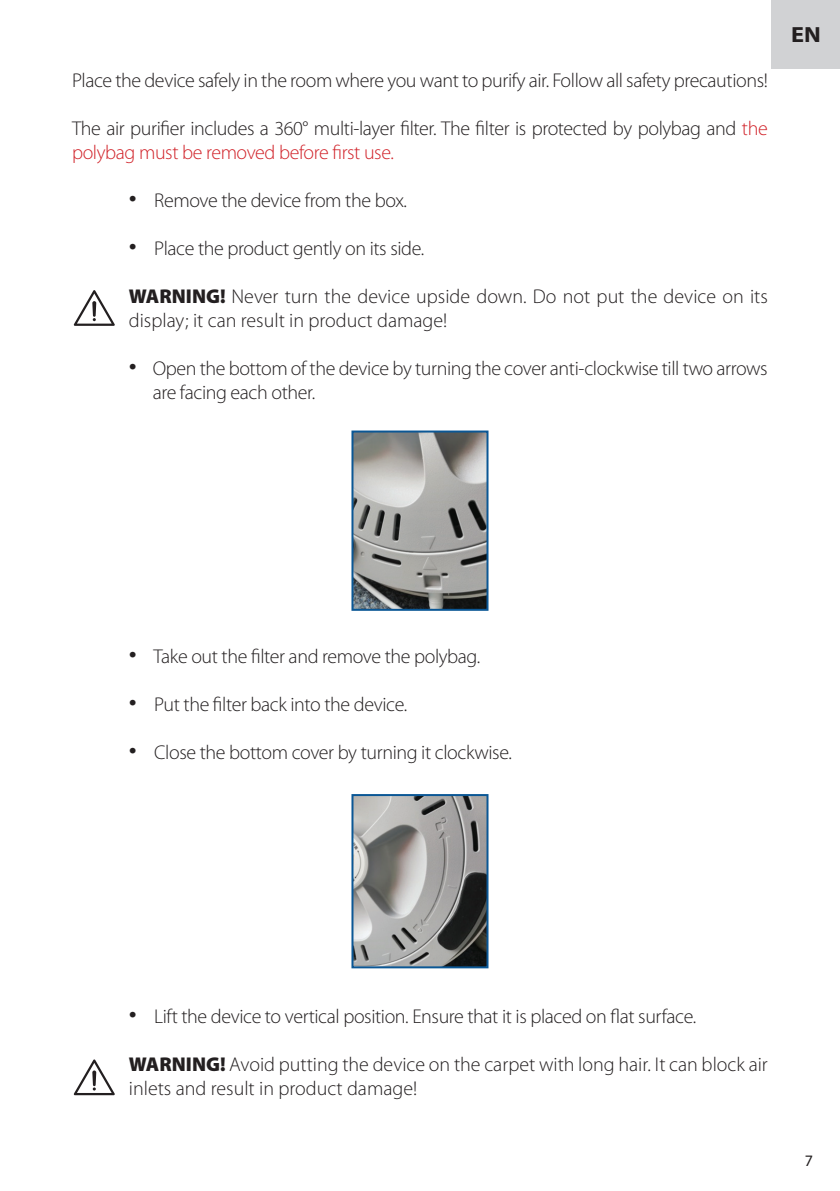
<style>
.page{position:relative;width:840px;height:1191px;background:#fff}
.page>*{position:absolute;margin:0;border:0;box-sizing:border-box;transform-origin:0 0}
.t1{font:700 22px "Myriad Pro";color:#231f20;scale:1.1 1}
.t2{font:300 20px/24px "Myriad Pro";letter-spacing:-.02em;color:#231f20}
.t3{font:300 20px/24px "Myriad Pro";color:#231f20}
.t4{font:16px "Myriad Pro";color:#231f20}
.s1{color:#d1232a}
.s2{font-size:32px}
.s3{font-weight:900}
</style>
<div class="page">
<div style="left:771px;top:0;width:68px;height:68px;background:#d1d2d4"></div>
<svg style="left:73px;top:290px;width:42px;height:36px"></svg>
<svg style="left:73px;top:1059px;width:42px;height:37px"></svg>
<img style="left:354px;top:433px;width:131px;height:175px">
<div style="left:351px;top:430px;width:137px;height:181px;border:2px solid #0b5795"></div>
<img style="left:354px;top:797px;width:131px;height:168px">
<div style="left:351px;top:794px;width:137px;height:174px;border:2px solid #0b5795"></div>
<p class="t2" style="left:72px;top:69px;width:697px">Place the device safely in the room where you want to purify air. Follow all safety precautions!</p>
<p class="t2" style="left:72px;top:117px;width:696px">The air purifier includes a 360° multi-layer fi lter. The fi lter is protected by polybag and <span class="s1">the polybag must be removed before fi rst use.</span></p>
<p class="t2" style="left:129px;top:189px;width:279px"><span class="s2">•</span> Remove the device from the box.</p>
<p class="t2" style="left:129px;top:237px;width:297px"><span class="s2">•</span> Place the product gently on its side.</p>
<p class="t3" style="left:129px;top:285px;width:640px"><span class="s3">WARNING!</span> Never turn the device upside down. Do not put the device on its display; it can result in product damage!</p>
<p class="t2" style="left:153px;top:357px;width:616px;text-indent:-24px"><span class="s2">•</span> Open the bottom of the device by turning the cover anti-clockwise till two arrows are facing each other.</p>
<p class="t1" style="left:790px;top:21px;width:28px">EN</p>
<p class="t2" style="left:129px;top:645px;width:353px"><span class="s2">•</span> Take out the fi lter and remove the polybag.</p>
<p class="t2" style="left:129px;top:693px;width:280px"><span class="s2">•</span> Put the fi lter back into the device.</p>
<p class="t2" style="left:129px;top:741px;width:384px"><span class="s2">•</span> Close the bottom cover by turning it clockwise.</p>
<p class="t2" style="left:129px;top:1005px;width:568px"><span class="s2">•</span> Lift the device to vertical position. Ensure that it is placed on flat surface.</p>
<p class="t3" style="left:129px;top:1053px;width:640px"><span class="s3">WARNING!</span> Avoid putting the device on the carpet with long hair. It can block air inlets and result in product damage!</p>
<p class="t4" style="left:804px;top:1151px;width:10px">7</p>
</div>
